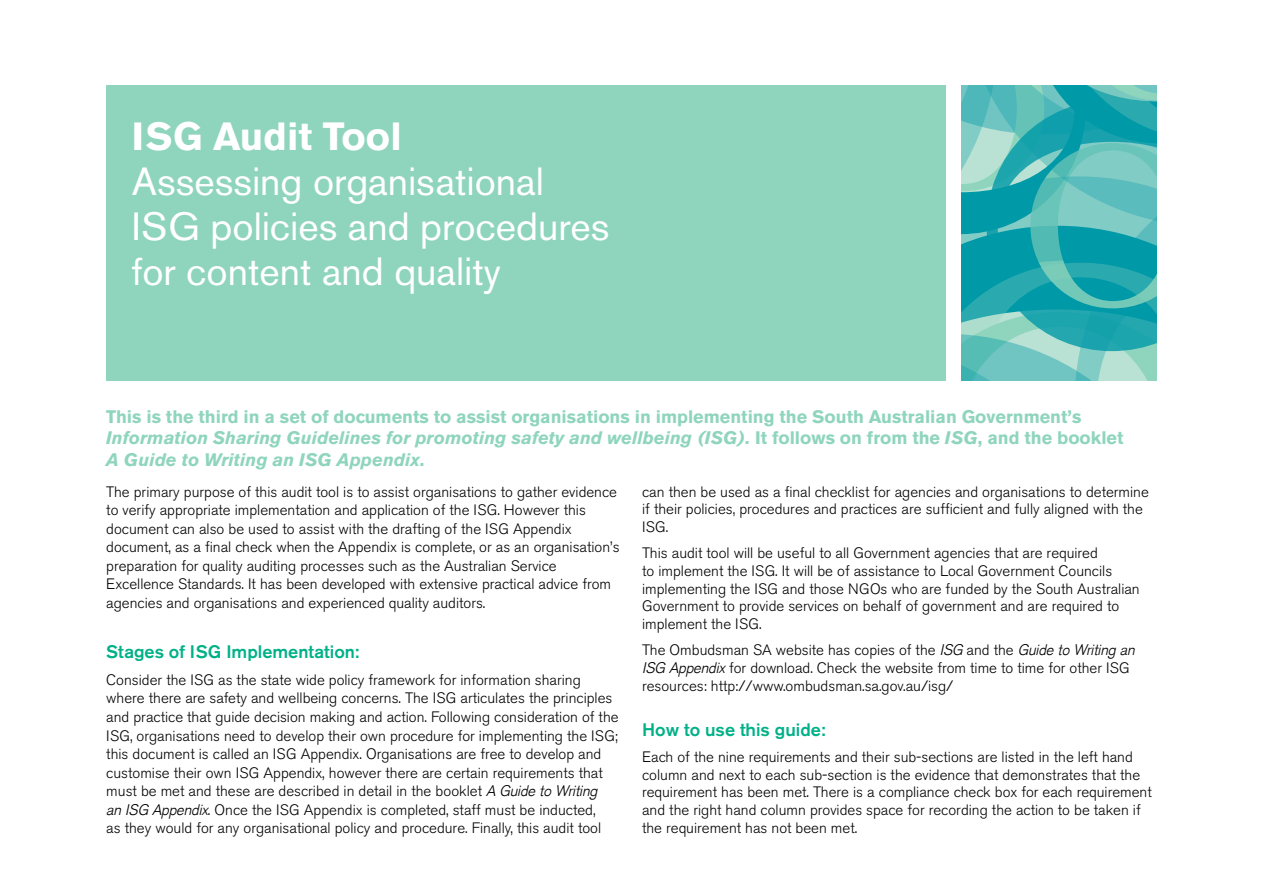
<style>
.page{position:relative;width:1263px;height:893px;background:#fff}
.page>*{position:absolute;margin:0;border:0;box-sizing:border-box;transform-origin:0 0}
.Summary_Heading{font:39px/45px "Akzidenz Grotesk BE";color:#fff}
.Summary_Heading-2{font:700 39px "Akzidenz Grotesk BE";color:#fff}
.Large_Para{font:700 18px/21.6px "Akzidenz Grotesk BE";color:#8fd5bd}
.Heading{font:500 18px "Akzidenz Grotesk BE";color:#00b188}
.Text{font:300 15px/18.6px "Akzidenz Grotesk BE";color:#000}
.s1{font-style:italic}
.s2{font-family:"Akzidenz Grotesk";font-style:italic}
</style>
<div class="page">
<div style="left:106px;top:85px;width:840px;height:296px;background:#8fd5bd"></div>
<svg style="left:961px;top:85px;width:196px;height:296px;background:#46b4b6"></svg>
<p class="Summary_Heading-2" style="left:132px;top:114px;width:271px">ISG Audit Tool</p>
<p class="Summary_Heading" style="left:132px;top:159px;width:479px">Assessing organisational<br>ISG policies and procedures for content and quality</p>
<p class="Large_Para" style="left:106px;top:406px;width:1019px">This is the third in a set of documents to assist organisations in implementing the South Australian Government’s<br><span class="s1">Information Sharing Guidelines for promoting safety and wellbeing (ISG).</span> It follows on from the <span class="s1">ISG</span>, and the booklet<br><span class="s1">A Guide to Writing an ISG Appendix</span>.</p>
<p class="Text" style="left:106px;top:482px;width:515px">The primary purpose of this audit tool is to assist organisations to gather evidence to verify appropriate implementation and application of the ISG. However this document can also be used to assist with the drafting of the ISG Appendix document, as a final check when the Appendix is complete, or as an organisation’s preparation for quality auditing processes such as the Australian Service Excellence Standards. It has been developed with extensive practical advice from agencies and organisations and experienced quality auditors.</p>
<p class="Heading" style="left:106px;top:640px;width:255px">Stages of ISG Implementation:</p>
<p class="Text" style="left:106px;top:671px;width:514px">Consider the ISG as the state wide policy framework for information sharing where there are safety and wellbeing concerns. The ISG articulates the principles and practice that guide decision making and action. Following consideration of the ISG, organisations need to develop their own procedure for implementing the ISG; this document is called an ISG Appendix. Organisations are free to develop and customise their own ISG Appendix, however there are certain requirements that must be met and these are described in detail in the booklet <span class="s2">A Guide to Writing<br>an ISG Appendix</span>. Once the ISG Appendix is completed, staff must be inducted,<br>as they would for any organisational policy and procedure. Finally, this audit tool</p>
<p class="Text" style="left:642px;top:483px;width:508px;line-height:17.7px">can then be used as a final checklist for agencies and organisations to determine if their policies, procedures and practices are sufficient and fully aligned with the<br>ISG.</p>
<p class="Text" style="left:642px;top:544px;width:499px;line-height:17.7px">This audit tool will be useful to all Government agencies that are required<br>to implement the ISG. It will be of assistance to Local Government Councils implementing the ISG and those NGOs who are funded by the South Australian Government to provide services on behalf of government and are required to implement the ISG.</p>
<p class="Text" style="left:642px;top:642px;width:494px;line-height:17.7px">The Ombudsman SA website has copies of the <span class="s2">ISG</span> and the <span class="s2">Guide to Writing an<br>ISG Appendix</span> for download. Check the website from time to time for other ISG resources: http://www.ombudsman.sa.gov.au/isg/</p>
<p class="Heading" style="left:642px;top:718px;width:185px">How to use this guide:</p>
<p class="Text" style="left:642px;top:748px;width:511px;line-height:17.7px">Each of the nine requirements and their sub-sections are listed in the left hand column and next to each sub-section is the evidence that demonstrates that the requirement has been met. There is a compliance check box for each requirement and the right hand column provides space for recording the action to be taken if the requirement has not been met.</p>
</div>
